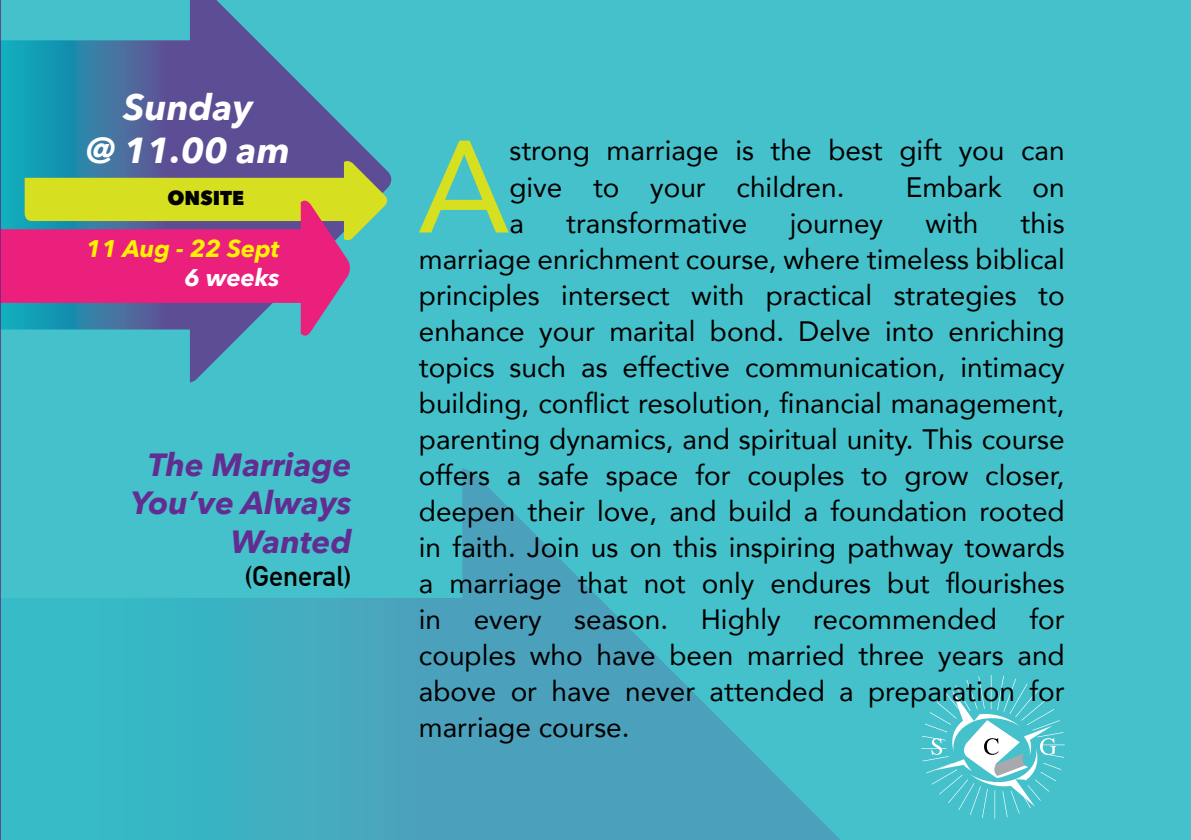
<style>
.page{position:relative;width:1191px;height:840px;background:#fff}
.page>*{position:absolute;margin:0;border:0;box-sizing:border-box;transform-origin:0 0}
.t1{font:129.6px "Avenir";color:#d6df20}
.t2{font:italic 700 36px/43.2px "Avenir Next";color:#fff;text-align:center}
.t3{font:italic 700 32px/38.4px "Avenir Next";color:#622d91;text-align:right}
.t4{font:28px/36px "Avenir";color:#000}
.t5{font:700 28px "DIN Alternate";color:#000}
.t6{font:italic 700 24px "Avenir Next";color:#fff200}
.t7{font:italic 700 24px "Avenir Next";color:#fff}
.t8{font:800 20px "Avenir Next";color:#000}
</style>
<div class="page">
<div style="left:1px;top:0;width:1190px;height:839px;background:#45c1cb"></div>
<svg style="left:1px;top:0;width:395px;height:382px;background:#4596b6"></svg>
<svg style="left:25px;top:159px;width:365px;height:82px;background:#90a660"></svg>
<svg style="left:1px;top:197px;width:352px;height:140px;background:#b25e7d"></svg>
<svg style="left:1px;top:468px;width:882px;height:371px;background:#44b4c4"></svg>
<svg style="left:921px;top:674px;width:143px;height:144px;background:#64c9d2"></svg>
<svg style="left:0;top:0;width:1px;height:839px"></svg>
<p class="t2" style="left:86px;top:85px;width:205px">Sunday<br>@ 11.00 am</p>
<p class="t8" style="left:167px;top:185px;width:78px">ONSITE</p>
<p class="t6" style="left:86px;top:228px;width:195px">11 Aug - 22 Sept</p>
<p class="t7" style="left:185px;top:257px;width:96px">6 weeks</p>
<p class="t3" style="left:131px;top:444px;width:222px">The Marriage<br>You’ve Always<br>Wanted</p>
<p class="t5" style="left:244px;top:554px;width:109px">(General)</p>
<h1 class="t1" style="left:418px;top:83px;width:93px">A</h1>
<p class="t4" style="left:509px;top:132px;width:557px">strong marriage is the best gift you can give to your children.</p>
<p class="t4" style="left:906px;top:168px;width:160px">Embark on</p>
<p class="t4" style="left:509px;top:204px;width:16px">a</p>
<p class="t4" style="left:566px;top:204px;width:183px">transformative</p>
<p class="t4" style="left:789px;top:204px;width:95px">journey</p>
<p class="t4" style="left:925px;top:204px;width:54px">with</p>
<p class="t4" style="left:419px;top:204px;width:647px;text-align:justify;text-indent:601px">this marriage enrichment course, where timeless biblical principles intersect with practical strategies to enhance your marital bond. Delve into enriching topics such as effective communication, intimacy building, conflict resolution, financial management, parenting dynamics, and spiritual unity. This course offers a safe space for couples to grow closer, deepen their love, and build a foundation rooted in faith. Join us on this inspiring pathway towards a marriage that not only endures but flourishes in every season. Highly recommended for couples who have been married three years and above or have never attended a preparation for marriage course.</p>
</div>
